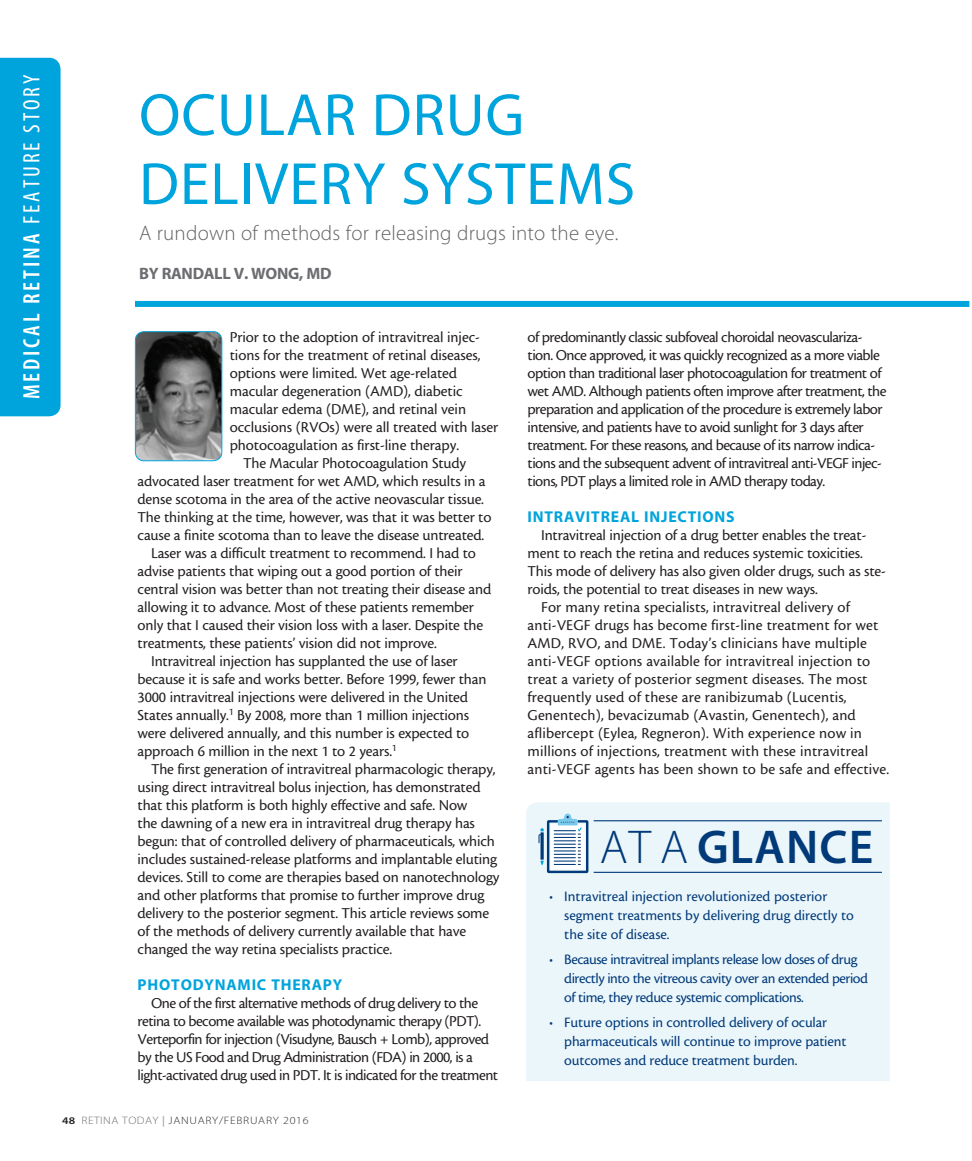
<style>
.page{position:relative;width:972px;height:1161px;background:#fff}
.page>*{position:absolute;margin:0;border:0;box-sizing:border-box;transform-origin:0 0}
.headline{font:60px/69px "Myriad MM 400 600";letter-spacing:.015em;color:#00a4dc}
.headline-2{font:47.7px "Myriad MM 565 600";letter-spacing:.025em;color:#013a79}
.t1{font:23.7px "Myriad MM 565 300";letter-spacing:.12em;color:#fff}
.deck{font:21px "Myriad MM 215 600";letter-spacing:.01em;color:#636366}
.author{font:16.5px "Myriad MM 700 600";letter-spacing:-.02em;color:#6c6d70}
.body{font:15.75px/18px "Cronos MM 408 10";letter-spacing:-.01em;color:#231f20}
.body-2{font:15.75px/18px "Cronos MM 408 10";letter-spacing:-.035em;color:#231f20}
.body-3{font:15.75px/18px "Cronos MM 408 10";letter-spacing:.01em;color:#231f20}
.subhead{font:15.75px "Myriad MM 700 600";letter-spacing:.05em;color:#00a4dc}
.t2{font:15px/18.8px "Cronos MM 408 10";letter-spacing:-.01em;color:#013a79}
.t3{font:15px/18.8px "Cronos MM 408 10";letter-spacing:-.03em;color:#013a79}
.t4{font:10.8px "Myriad MM 215 600";letter-spacing:.06em;color:#312f30;scale:1.11 1}
.s1{font-family:"Myriad MM 400 300"}
.s2{font-family:"Myriad MM 565 600";font-size:10.2px;color:#231f20}
.s3{color:#6c6d70}
.s4{font-family:"Myriad MM 400 600";color:#939598}
.s5{font-family:"Myriad MM 215 600"}
</style>
<div class="page">
<div style="left:0;top:58px;width:61px;height:358px;background:#00a4dc"></div>
<div style="left:135px;top:301px;width:834px;height:6px;background:#00a4dc"></div>
<div style="left:526px;top:802px;width:364px;height:279px;background:#ebf6fb"></div>
<img style="left:135px;top:332px;width:87px;height:129px">
<div style="left:135px;top:331px;width:87px;height:130px;border:1px solid #00a4dc;border-radius:9px"></div>
<hr style="left:594px;top:872px;width:288px;height:1px;background:#013a79">
<hr style="left:594px;top:820px;width:288px;height:1px;background:#013a79">
<svg style="left:538px;top:814px;width:50px;height:59px"></svg>
<h3 class="t1" style="left:20px;top:399px;width:326px;rotate:-90deg">MEDICAL RETINA <span class="s1">FEATURE STORY</span></h3>
<p class="headline" style="left:139px;top:83px;width:498px">OCULAR DRUG<br>DELIVERY SYSTEMS</p>
<p class="deck" style="left:139px;top:223px;width:481px">A rundown of methods for releasing drugs into the eye.</p>
<p class="author" style="left:139px;top:265px;width:194px">BY RANDALL V. WONG, MD</p>
<p class="body" style="left:230px;top:328px;width:270px">Prior to the adoption of intravitreal injec&shy;tions for the treatment of retinal diseases, options were limited. Wet age-related macular degeneration (AMD), diabetic macular edema (DME), and retinal vein occlusions (RVOs) were all treated with laser photocoagulation as first-line therapy.</p>
<p class="body" style="left:138px;top:454px;width:355px;text-indent:106px">The Macular Photocoagulation Study advocated laser treatment for wet AMD, which results in a dense scotoma in the area of the active neovascular tissue.<br>The thinking at the time, however, was that it was better to cause a finite scotoma than to leave the disease untreated.</p>
<p class="body" style="left:138px;top:544px;width:355px;text-indent:14px">Laser was a difficult treatment to recommend. I had to advise patients that wiping out a good portion of their central vision was better than not treating their disease and allowing it to advance. Most of these patients remember only that I caused their vision loss with a laser. Despite the treatments, these patients’ vision did not improve.</p>
<p class="body" style="left:138px;top:652px;width:350px;text-indent:14px">Intravitreal injection has supplanted the use of laser because it is safe and works better. Before 1999, fewer than 3000 intravitreal injections were delivered in the United States annually.<sup>1</sup> By 2008, more than 1 million injections were delivered annually, and this number is expected to approach 6 million in the next 1 to 2 years.<sup>1</sup></p>
<p class="body" style="left:138px;top:760px;width:363px;text-indent:14px">The first generation of intravitreal pharmacologic therapy, using direct intravitreal bolus injection, has demonstrated that this platform is both highly effective and safe. Now<br>the dawning of a new era in intravitreal drug therapy has begun: that of controlled delivery of pharmaceuticals, which includes sustained-release platforms and implantable eluting devices. Still to come are therapies based on nanotechnology and other platforms that promise to further improve drug delivery to the posterior segment. This article reviews some of the methods of delivery currently available that have changed the way retina specialists practice.</p>
<p class="subhead" style="left:138px;top:977px;width:206px">PHOTODYNAMIC THERAPY</p>
<p class="body-2" style="left:138px;top:994px;width:362px;text-indent:14px">One of the first alternative methods of drug delivery to the retina to become available was photodynamic therapy (PDT).<br>Verteporfin for injection (Visudyne, Bausch + Lomb), approved by the US Food and Drug Administration (FDA) in 2000, is a light-activated drug used in PDT. It is indicated for the treatment</p>
<p class="t4" style="left:62px;top:1115px;width:224px"><span class="s2">48</span> <span class="s3">RETINA TODAY</span> <span class="s4">|</span> JANUARY/FEBRUARY 2016</p>
<p class="body-2" style="left:528px;top:328px;width:360px">of predominantly classic subfoveal choroidal neovasculariza&shy;tion. Once approved, it was quickly recognized as a more viable option than traditional laser photocoagulation for treatment of wet AMD. Although patients often improve after treatment, the preparation and application of the procedure is extremely labor intensive, and patients have to avoid sunlight for 3 days after treatment. For these reasons, and because of its narrow indica&shy;tions and the subsequent advent of intravitreal anti-VEGF injec&shy;tions, PDT plays a limited role in AMD therapy today.</p>
<p class="subhead" style="left:528px;top:509px;width:209px">INTRAVITREAL INJECTIONS</p>
<p class="body" style="left:528px;top:526px;width:360px;text-indent:14px">Intravitreal injection of a drug better enables the treat&shy;ment to reach the retina and reduces systemic toxicities.<br>This mode of delivery has also given older drugs, such as ste&shy;roids, the potential to treat diseases in new ways.</p>
<p class="body-3" style="left:528px;top:598px;width:363px;text-indent:14px">For many retina specialists, intravitreal delivery of anti-VEGF drugs has become first-line treatment for wet AMD, RVO, and DME. Today’s clinicians have multiple anti-VEGF options available for intravitreal injection to treat a variety of posterior segment diseases. The most frequently used of these are ranibizumab (Lucentis, Genentech), bevacizumab (Avastin, Genentech), and aflibercept (Eylea, Regneron). With experience now in millions of injections, treatment with these intravitreal anti-VEGF agents has been shown to be safe and effective.</p>
<p class="headline-2" style="left:600px;top:824px;width:275px"><span class="s5">AT A</span> GLANCE</p>
<p class="t2" style="left:564px;top:887px;width:291px;text-indent:-15px">• Intravitreal injection revolutionized posterior segment treatments by delivering drug directly to the site of disease.</p>
<p class="t3" style="left:564px;top:950px;width:305px;text-indent:-15px">• Because intravitreal implants release low doses of drug directly into the vitreous cavity over an extended period of time, they reduce systemic complications.</p>
<p class="t2" style="left:564px;top:1013px;width:284px;text-indent:-15px">• Future options in controlled delivery of ocular pharmaceuticals will continue to improve patient outcomes and reduce treatment burden.</p>
</div>
